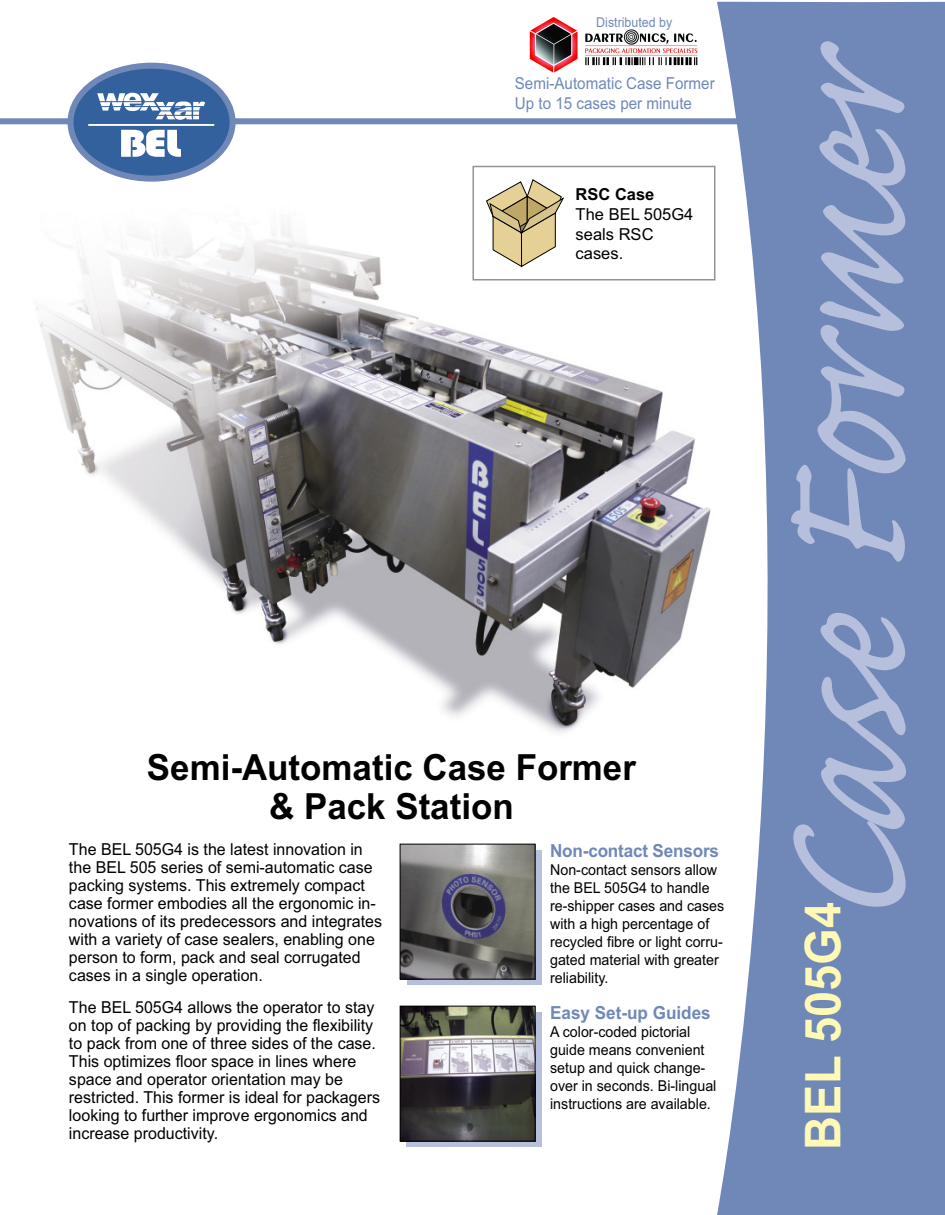
<style>
.page{position:relative;width:945px;height:1215px;background:#fff}
.page>*{position:absolute;margin:0;border:0;box-sizing:border-box;transform-origin:0 0}
.t1{font:232.5px "Caflisch Script Pro";letter-spacing:-.005em;color:#b6bfdb}
.t2{font:700 49.5px "Arial";color:#fefab5;scale:.95 1}
.t3{font:700 36px/39px "Arial";color:#000;text-align:center}
.t4{font:700 18px "Arial";letter-spacing:-.01em;color:#7088b8;scale:.95 1}
.t5{font:16.5px/18px "Arial";color:#000}
.t6{font:16.5px/19.8px "Arial";color:#7088b8;scale:.92 1}
.t7{font:700 16.5px "Arial";color:#000}
.t8{font:15px/18px "Arial";color:#000;scale:.95 1}
.t9{font:13.5px "Arial";color:#7088b8;scale:.92 1}
</style>
<div class="page">
<img style="left:36px;top:201px;width:680px;height:532px">
<div style="left:407px;top:1013px;width:135px;height:135px;background:#b6bfdb"></div>
<svg style="left:407px;top:851px;width:135px;height:134px;background:#a1a9c0"></svg>
<svg style="left:717px;top:2px;width:228px;height:1213px;fill:#7088b8"></svg>
<div style="left:233px;top:118px;width:509px;height:6px;background:#7088b8"></div>
<div style="left:0;top:118px;width:71px;height:6px;background:#7088b8"></div>
<div style="left:473px;top:166px;width:242px;height:115px;border:1px solid #939393"></div>
<svg style="left:486px;top:179px;width:78px;height:88px"></svg>
<div style="left:71px;top:66px;width:162px;height:113px;background:#33619d;border-radius:50%"></div>
<div style="left:68px;top:63px;width:168px;height:119px;border:6px solid #7088b8;border-radius:50%"></div>
<svg style="left:121px;top:130px;width:60px;height:27px"></svg>
<hr style="left:88px;top:124px;width:126px;height:2px;background:#fff">
<svg style="left:97px;top:93px;width:108px;height:27px"></svg>
<hr style="left:96px;top:101px;width:59px;height:1px;background:#33619d">
<hr style="left:94px;top:106px;width:113px;height:1px;background:#33619d">
<hr style="left:160px;top:110px;width:44px;height:1px;background:#33619d">
<hr style="left:152px;top:115px;width:52px;height:1px;background:#33619d">
<img style="left:402px;top:1008px;width:132px;height:131px">
<div style="left:400px;top:1006px;width:136px;height:135px;border:1px solid #000"></div>
<img style="left:402px;top:846px;width:131px;height:131px">
<div style="left:400px;top:844px;width:135px;height:135px;border:1px solid #000"></div>
<img style="left:530px;top:17px;width:168px;height:56px">
<p class="t9" style="left:596px;top:12px;width:84px">Distributed by</p>
<p class="t6" style="left:515px;top:75px;width:219px">Semi-Automatic Case Former<br>Up to 15 cases per minute</p>
<p class="t7" style="left:576px;top:188px;width:80px">RSC Case</p>
<p class="t5" style="left:576px;top:206px;width:119px;line-height:19.8px">The BEL 505G4 seals RSC cases.</p>
<h3 class="t3" style="left:147px;top:751px;width:490px">Semi-Automatic Case Former &amp; Pack Station</h3>
<p class="t5" style="left:69px;top:842px;width:315px">The BEL 505G4 is the latest innovation in the BEL 505 series of semi-automatic case packing systems. This extremely compact case former embodies all the ergonomic in&shy;novations of its predecessors and integrates with a variety of case sealers, enabling one person to form, pack and seal corrugated cases in a single operation.</p>
<p class="t5" style="left:69px;top:999px;width:313px">The BEL 505G4 allows the operator to stay on top of packing by providing the flexibility to pack from one of three sides of the case.<br>This optimizes floor space in lines where space and operator orientation may be restricted. This former is ideal for packagers looking to further improve ergonomics and increase productivity.</p>
<p class="t4" style="left:550px;top:844px;width:179px">Non-contact Sensors</p>
<p class="t8" style="left:550px;top:862px;width:185px">Non-contact sensors allow the BEL 505G4 to handle re-shipper cases and cases with a high percentage of recycled fibre or light corru&shy;gated material with greater reliability.</p>
<p class="t4" style="left:550px;top:1006px;width:171px">Easy Set-up Guides</p>
<p class="t8" style="left:550px;top:1024px;width:177px">A color-coded pictorial guide means convenient setup and quick change&shy;over in seconds. Bi-lingual instructions are available.</p>
<h1 class="t1" style="left:687px;top:926px;width:867px;rotate:-90deg">Case Former</h1>
<h2 class="t2" style="left:804px;top:1150px;width:262px;rotate:-90deg">BEL 505G4</h2>
</div>
